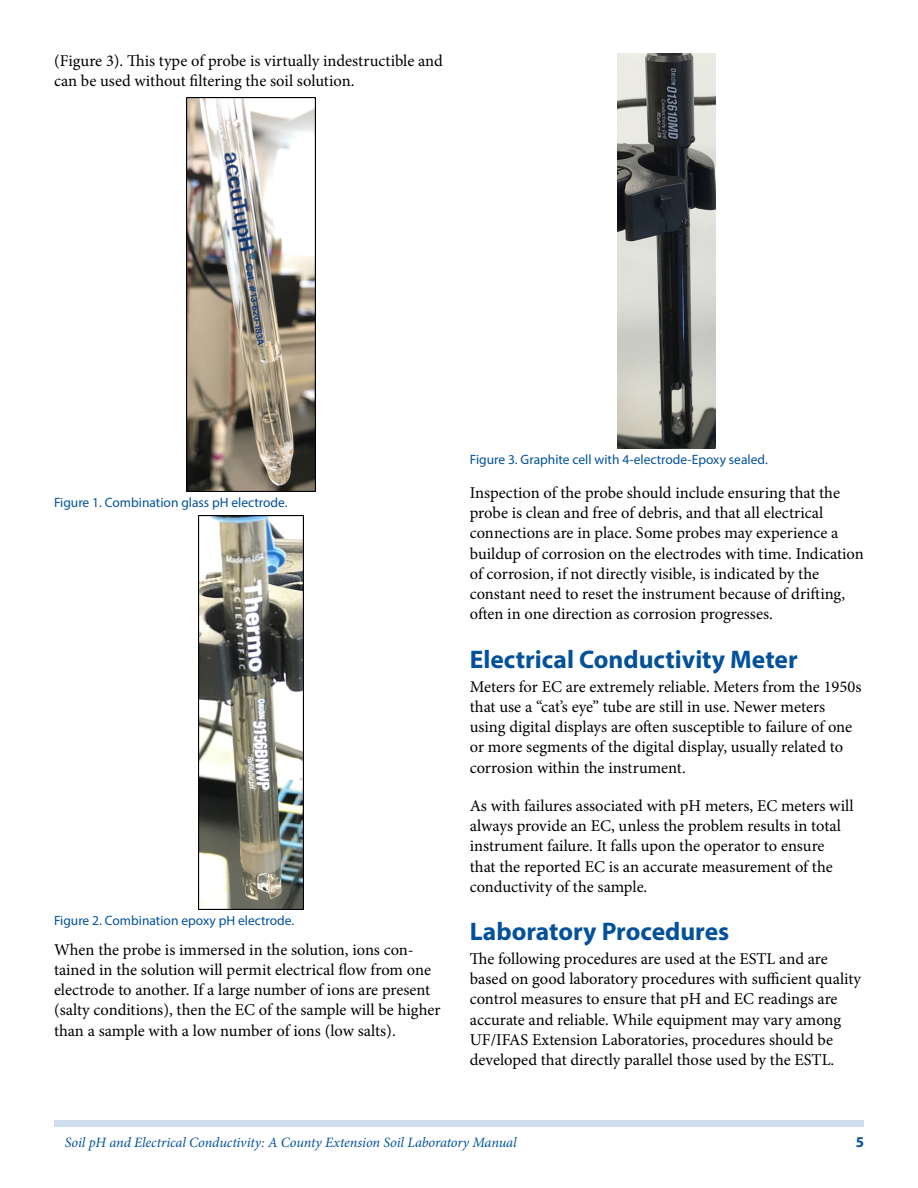
<style>
.page{position:relative;width:918px;height:1188px;background:#fff}
.page>*{position:absolute;margin:0;border:0;box-sizing:border-box;transform-origin:0 0}
.t1{font:700 25.5px "Myriad Pro";color:#03519a}
.t2{font:16.5px/20.2px "Minion Pro";color:#000}
.t3{font:700 15px "Myriad Pro";color:#03519a}
.t4{font:italic 14.25px "Minion Pro";letter-spacing:-.005em;color:#03519a}
.t5{font:13.5px "Myriad Pro";color:#03519a}
</style>
<div class="page">
<div style="left:54px;top:1120px;width:810px;height:7px;background:#d0ddea"></div>
<img style="left:187px;top:97px;width:128px;height:394px">
<img style="left:199px;top:515px;width:104px;height:395px">
<img style="left:618px;top:54px;width:98px;height:394px">
<p class="t2" style="left:54px;top:51px;width:390px">(Figure 3). This type of probe is virtually indestructible and can be used without filtering the soil solution.</p>
<p class="t5" style="left:54px;top:494px;width:235px">Figure 1. Combination glass pH electrode.</p>
<p class="t5" style="left:54px;top:912px;width:242px">Figure 2. Combination epoxy pH electrode.</p>
<p class="t2" style="left:54px;top:939px;width:388px">When the probe is immersed in the solution, ions con&shy;tained in the solution will permit electrical flow from one electrode to another. If a large number of ions are present (salty conditions), then the EC of the sample will be higher than a sample with a low number of ions (low salts).</p>
<p class="t5" style="left:470px;top:451px;width:300px">Figure 3. Graphite cell with 4-electrode-Epoxy sealed.</p>
<p class="t2" style="left:470px;top:483px;width:396px">Inspection of the probe should include ensuring that the probe is clean and free of debris, and that all electrical connections are in place. Some probes may experience a buildup of corrosion on the electrodes with time. Indication of corrosion, if not directly visible, is indicated by the constant need to reset the instrument because of drifting, often in one direction as corrosion progresses.</p>
<h1 class="t1" style="left:470px;top:643px;width:330px">Electrical Conductivity Meter</h1>
<p class="t2" style="left:470px;top:676px;width:393px">Meters for EC are extremely reliable. Meters from the 1950s that use a “cat’s eye” tube are still in use. Newer meters using digital displays are often susceptible to failure of one or more segments of the digital display, usually related to corrosion within the instrument.</p>
<p class="t2" style="left:470px;top:796px;width:385px">As with failures associated with pH meters, EC meters will always provide an EC, unless the problem results in total instrument failure. It falls upon the operator to ensure that the reported EC is an accurate measurement of the conductivity of the sample.</p>
<h1 class="t1" style="left:470px;top:915px;width:261px">Laboratory Procedures</h1>
<p class="t2" style="left:470px;top:949px;width:393px">The following procedures are used at the ESTL and are based on good laboratory procedures with sufficient quality control measures to ensure that pH and EC readings are accurate and reliable. While equipment may vary among UF/IFAS Extension Laboratories, procedures should be developed that directly parallel those used by the ESTL.</p>
<p class="t4" style="left:65px;top:1133px;width:453px">Soil pH and Electrical Conductivity: A County Extension Soil Laboratory Manual</p>
<p class="t3" style="left:856px;top:1133px;width:10px">5</p>
</div>
